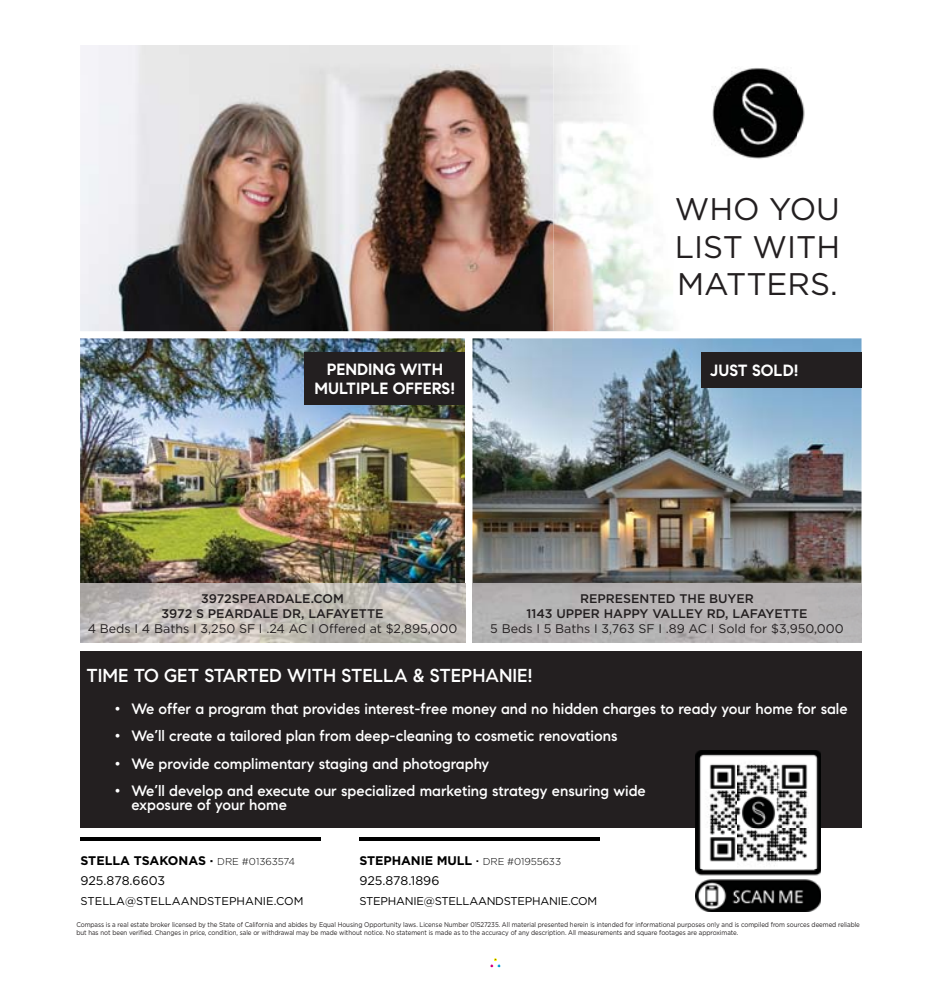
<style>
.page{position:relative;width:945px;height:990px;background:#fff}
.page>*{position:absolute;margin:0;border:0;box-sizing:border-box;transform-origin:0 0}
.t1{font:31.25px/37.5px "Gotham";color:#231f20;text-align:justify}
.t2{font:500 18.75px "Compass Sans";color:#fff}
.t3{font:700 16.25px "Compass Sans";color:#fff}
.t4{font:500 15px/27.5px "Compass Sans";color:#fff}
.t5{font:500 12.5px/15px "Gotham";color:#231f20;text-align:center}
.t6{font:12.5px "Gotham";color:#231f20}
.t7{font:700 12.5px/20px "Gotham";letter-spacing:-.005em;color:#000}
.t8{font:11.25px "Gotham";letter-spacing:-.02em;color:#000}
.t9{font:11.25px "Gotham";color:#000}
.t10{font:6.88px/8.2px "Gotham";letter-spacing:-.01em;color:#231f20;scale:.9 1}
.s1{font-weight:700}
.s2{font-weight:500}
.s3{font-weight:300;font-size:10px}
.s4{font-weight:400}
</style>
<div class="page">
<div style="left:490px;top:958px;width:11px;height:10px;border:1px solid #fff"></div>
<img style="left:80px;top:45px;width:474px;height:286px">
<img style="left:554px;top:45px;width:119px;height:286px">
<img style="left:712px;top:67px;width:92px;height:92px">
<hr style="left:80px;top:838px;width:241px;height:3px;background:#000">
<hr style="left:359px;top:837px;width:241px;height:4px;background:#000">
<img style="left:80px;top:338px;width:385px;height:246px">
<img style="left:472px;top:338px;width:390px;height:246px">
<img style="left:80px;top:584px;width:385px;height:58px">
<div style="left:80px;top:651px;width:782px;height:177px;background:#231f20"></div>
<img style="left:696px;top:751px;width:124px;height:161px">
<div style="left:701px;top:352px;width:161px;height:35px;background:#231f20"></div>
<div style="left:305px;top:352px;width:160px;height:53px;background:#231f20"></div>
<h1 class="t1" style="left:675px;top:193px;width:167px">WHO YOU LIST WITH MATTERS.</h1>
<h3 class="t3" style="left:327px;top:359px;width:118px">PENDING WITH</h3>
<h3 class="t3" style="left:710px;top:360px;width:90px">JUST SOLD!</h3>
<h3 class="t3" style="left:315px;top:379px;width:142px">MULTIPLE OFFERS!</h3>
<h3 class="t5" style="left:162px;top:592px;width:223px">3972SPEARDALE.COM<br>3972 S PEARDALE DR, LAFAYETTE</h3>
<h3 class="t6" style="left:88px;top:623px;width:371px">4 Beds I 4 Baths I 3,250 SF I .24 AC I Offered at $2,895,000</h3>
<h3 class="t5" style="left:526px;top:592px;width:283px">REPRESENTED THE BUYER<br>1143 UPPER HAPPY VALLEY RD, LAFAYETTE</h3>
<h3 class="t6" style="left:490px;top:623px;width:355px">5 Beds I 5 Baths I 3,763 SF I .89 AC I Sold for $3,950,000</h3>
<h2 class="t2" style="left:86px;top:668px;width:448px">TIME TO GET STARTED WITH STELLA &amp; STEPHANIE!</h2>
<p class="t4" style="left:115px;top:696px;width:734px"><span class="s1">∙</span> We offer a program that provides interest-free money and no hidden charges to ready your home for sale ∙ We’ll create a tailored plan from deep-cleaning to cosmetic renovations<br>∙ We provide complimentary staging and photography<br>∙ We’ll develop and execute our specialized marketing strategy ensuring wide</p>
<h3 class="t4" style="left:131px;top:793px;width:157px">exposure of your home</h3>
<h3 class="t7" style="left:359px;top:851px;width:203px">STEPHANIE MULL <span class="s2">·</span> <span class="s3">DRE #01955633<br></span><span class="s4">925.878.1896</span></h3>
<h3 class="t8" style="left:359px;top:897px;width:239px">STEPHANIE@STELLAANDSTEPHANIE.COM</h3>
<p class="t10" style="left:76px;top:921px;width:872px">Compass is a real estate broker licensed by the State of California and abides by Equal Housing Opportunity laws. License Number 01527235. All material presented herein is intended for informational purposes only and is compiled from sources deemed reliable but has not been verified. Changes in price, condition, sale or withdrawal may be made without notice. No statement is made as to the accuracy of any description. All measurements and square footages are approximate.</p>
<h3 class="t7" style="left:80px;top:852px;width:216px">STELLA TSAKONAS · <span class="s3">DRE #01363574<br></span><span class="s4">925.878.6603</span></h3>
<h3 class="t9" style="left:80px;top:897px;width:225px">STELLA@STELLAANDSTEPHANIE.COM</h3>
</div>
